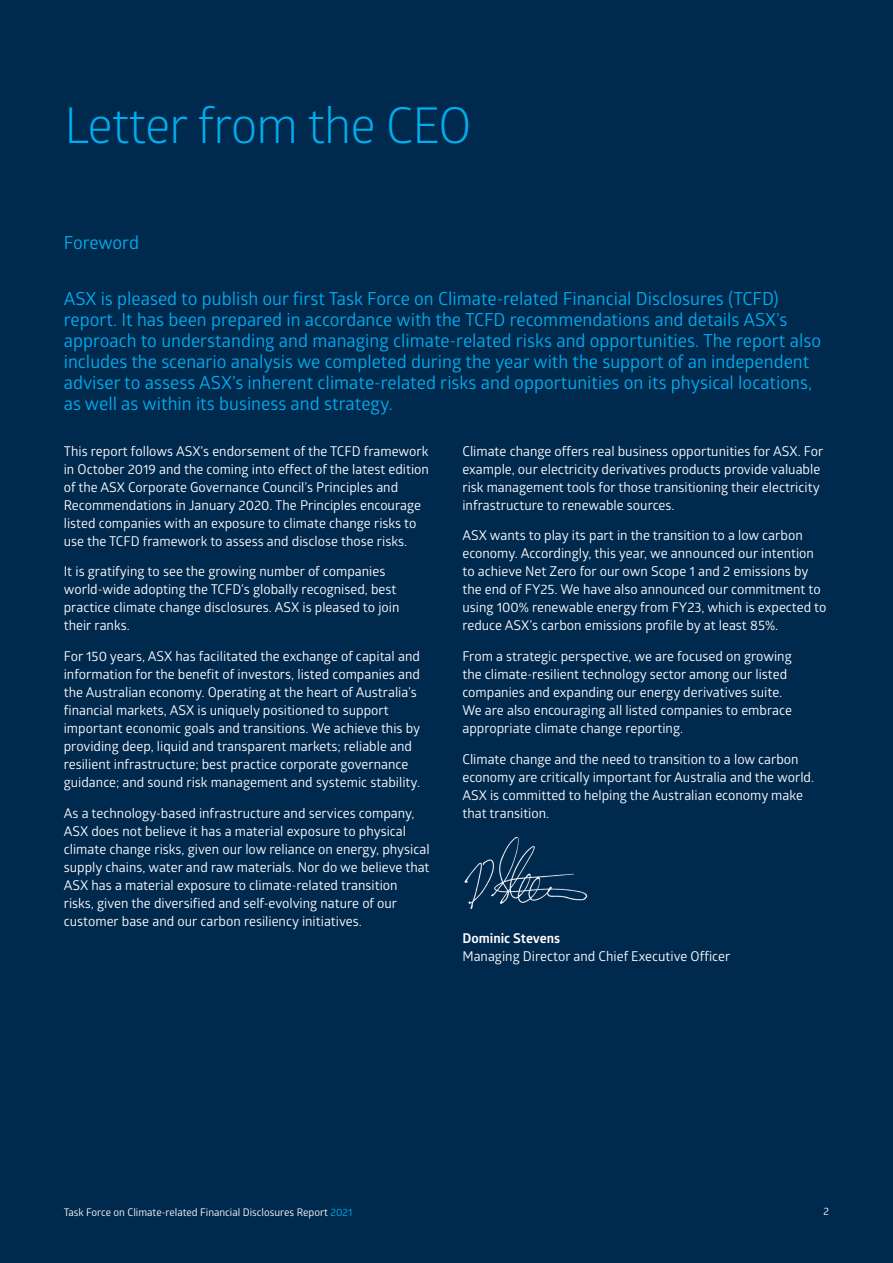
<style>
.page{position:relative;width:893px;height:1263px;background:#00294e}
.page>*{position:absolute;margin:0;border:0;box-sizing:border-box;transform-origin:0 0}
.Heading{font:49.5px "Glober";letter-spacing:-.02em;color:#00aeef}
.Body{font:18px/21px "Glober";color:#00aeef}
.Heading_1{font:18px "Glober";letter-spacing:-.01em;color:#00aeef}
.Body-2{font:13.5px/18px "Glober";color:#fff}
.t1{font:10.5px "Glober";color:#fff}
.s1{font-weight:700}
.s2{color:#00aeef}
</style>
<div class="page">
<img style="left:465px;top:837px;width:122px;height:72px">
<p class="Heading" style="left:64px;top:91px;width:409px">Letter from the CEO</p>
<p class="Heading_1" style="left:64px;top:230px;width:77px">Foreword</p>
<p class="Body" style="left:64px;top:287px;width:759px">ASX is pleased to publish our first Task Force on Climate-related Financial Disclosures (TCFD) report. It has been prepared in accordance with the TCFD recommendations and details ASX’s approach to understanding and managing climate-related risks and opportunities. The report also includes the scenario analysis we completed during the year with the support of an independent adviser to assess ASX’s inherent climate-related risks and opportunities on its physical locations, as well as within its business and strategy.</p>
<p class="Body-2" style="left:64px;top:441px;width:367px">This report follows ASX’s endorsement of the TCFD framework in October 2019 and the coming into effect of the latest edition of the ASX Corporate Governance Council’s Principles and Recommendations in January 2020. The Principles encourage listed companies with an exposure to climate change risks to use the TCFD framework to assess and disclose those risks.</p>
<p class="Body-2" style="left:64px;top:562px;width:337px">It is gratifying to see the growing number of companies world-wide adopting the TCFD’s globally recognised, best practice climate change disclosures. ASX is pleased to join their ranks.</p>
<p class="Body-2" style="left:64px;top:647px;width:358px">For 150 years, ASX has facilitated the exchange of capital and information for the benefit of investors, listed companies and the Australian economy. Operating at the heart of Australia’s financial markets, ASX is uniquely positioned to support important economic goals and transitions. We achieve this by providing deep, liquid and transparent markets; reliable and resilient infrastructure; best practice corporate governance guidance; and sound risk management and systemic stability.</p>
<p class="Body-2" style="left:64px;top:804px;width:367px">As a technology-based infrastructure and services company, ASX does not believe it has a material exposure to physical climate change risks, given our low reliance on energy, physical supply chains, water and raw materials. Nor do we believe that ASX has a material exposure to climate-related transition risks, given the diversified and self-evolving nature of our customer base and our carbon resiliency initiatives.</p>
<p class="Body-2" style="left:462px;top:441px;width:363px">Climate change offers real business opportunities for ASX. For example, our electricity derivatives products provide valuable risk management tools for those transitioning their electricity infrastructure to renewable sources.</p>
<p class="Body-2" style="left:462px;top:526px;width:366px">ASX wants to play its part in the transition to a low carbon economy. Accordingly, this year, we announced our intention to achieve Net Zero for our own Scope 1 and 2 emissions by the end of FY25. We have also announced our commitment to using 100% renewable energy from FY23, which is expected to reduce ASX’s carbon emissions profile by at least 85%.</p>
<p class="Body-2" style="left:462px;top:647px;width:331px">From a strategic perspective, we are focused on growing the climate-resilient technology sector among our listed companies and expanding our energy derivatives suite.<br>We are also encouraging all listed companies to embrace appropriate climate change reporting.</p>
<p class="Body-2" style="left:462px;top:750px;width:353px">Climate change and the need to transition to a low carbon economy are critically important for Australia and the world.<br>ASX is committed to helping the Australian economy make that transition.</p>
<p class="Body-2" style="left:462px;top:929px;width:269px"><span class="s1">Dominic Stevens<br></span>Managing Director and Chief Executive Officer</p>
<p class="t1" style="left:64px;top:1204px;width:290px">Task Force on Climate-related Financial Disclosures Report <span class="s2">2021</span></p>
<p class="t1" style="left:824px;top:1204px;width:7px">2</p>
</div>
